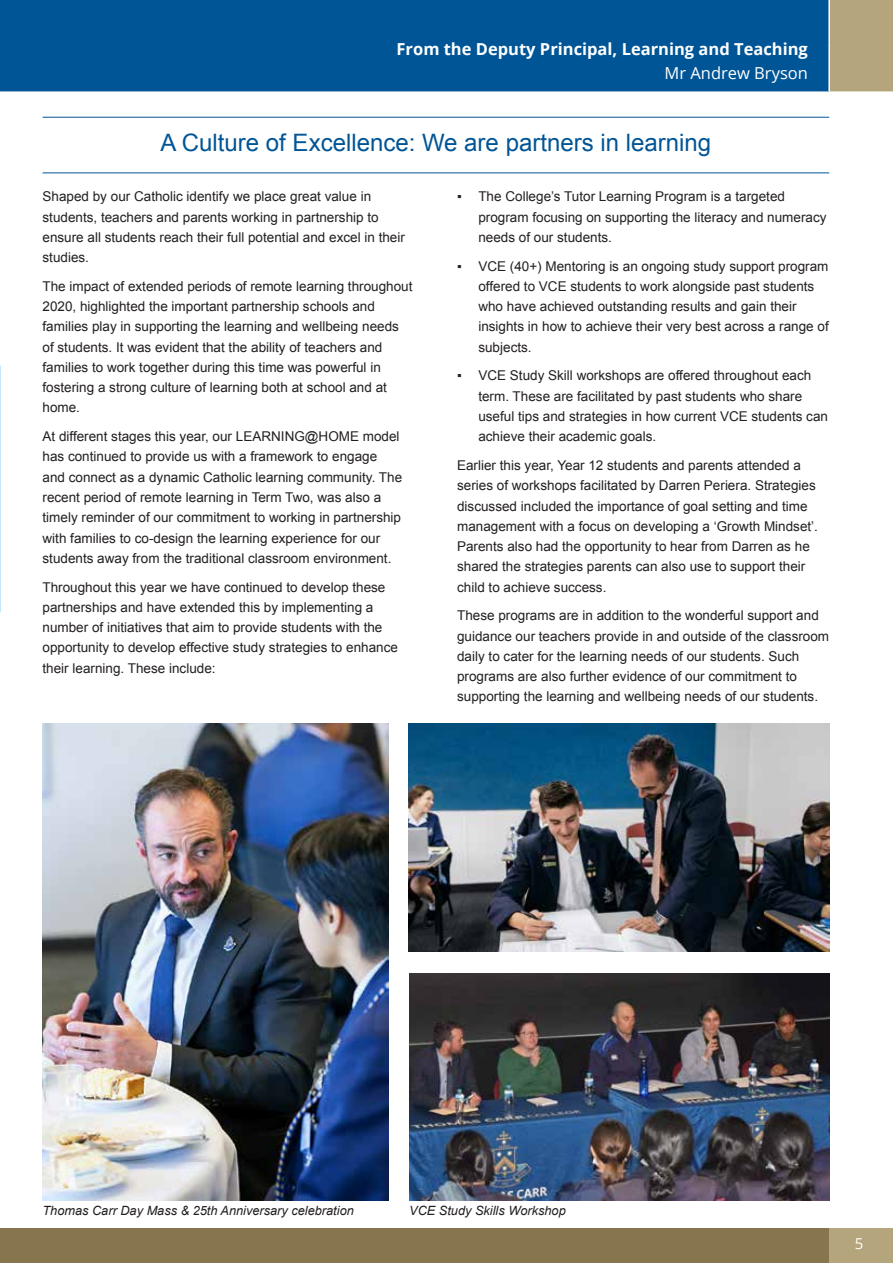
<style>
.page{position:relative;width:893px;height:1263px;background:#fff}
.page>*{position:absolute;margin:0;border:0;box-sizing:border-box;transform-origin:0 0}
.t1{font:24px "Arial";color:#005596}
.t2{font:700 16.5px "Open Sans";color:#fff}
.t3{font:16.5px "Open Sans";color:#fff}
.t4{font:15px "Open Sans";color:#fff}
.t5{font:13.5px/20.2px "Arial";color:#231f20}
.t6{font:italic 12.75px "Arial";color:#231f20}
</style>
<div class="page">
<img style="left:0;top:366px;width:1px;height:246px">
<div style="left:0;top:0;width:828px;height:91px;background:#005596"></div>
<div style="left:830px;top:0;width:63px;height:91px;background:#b5a57d"></div>
<div style="left:0;top:1229px;width:893px;height:34px;background:#86754d"></div>
<div style="left:829px;top:1229px;width:64px;height:34px;background:#b5a57d"></div>
<img style="left:409px;top:973px;width:420px;height:228px">
<img style="left:409px;top:723px;width:420px;height:228px">
<hr style="left:43px;top:117px;width:786px;height:1px;background:#005596">
<hr style="left:43px;top:173px;width:786px;height:1px;background:#005596">
<img style="left:43px;top:723px;width:345px;height:478px">
<p class="t2" style="left:397px;top:38px;width:413px">From the Deputy Principal, Learning and Teaching</p>
<p class="t3" style="left:664px;top:62px;width:145px">Mr Andrew Bryson</p>
<h1 class="t1" style="left:161px;top:127px;width:552px">A Culture of Excellence: We are partners in learning</h1>
<p class="t5" style="left:43px;top:187px;width:364px">Shaped by our Catholic identify we place great value in students, teachers and parents working in partnership to ensure all students reach their full potential and excel in their studies.</p>
<p class="t5" style="left:43px;top:276px;width:371px">The impact of extended periods of remote learning throughout 2020, highlighted the important partnership schools and families play in supporting the learning and wellbeing needs of students. It was evident that the ability of teachers and families to work together during this time was powerful in fostering a strong culture of learning both at school and at home.</p>
<p class="t5" style="left:43px;top:426px;width:361px">At different stages this year, our LEARNING@HOME model has continued to provide us with a framework to engage and connect as a dynamic Catholic learning community. The recent period of remote learning in Term Two, was also a timely reminder of our commitment to working in partnership with families to co-design the learning experience for our students away from the traditional classroom environment.</p>
<p class="t5" style="left:43px;top:577px;width:357px">Throughout this year we have continued to develop these partnerships and have extended this by implementing a number of initiatives that aim to provide students with the opportunity to develop effective study strategies to enhance their learning. These include:</p>
<p class="t5" style="left:478px;top:187px;width:350px;text-indent:-21px">▪ The College’s Tutor Learning Program is a targeted program focusing on supporting the literacy and numeracy needs of our students.</p>
<p class="t5" style="left:478px;top:256px;width:352px;text-indent:-21px">▪ VCE (40+) Mentoring is an ongoing study support program offered to VCE students to work alongside past students who have achieved outstanding results and gain their insights in how to achieve their very best across a range of subjects.</p>
<p class="t5" style="left:478px;top:366px;width:351px;text-indent:-21px">▪ VCE Study Skill workshops are offered throughout each term. These are facilitated by past students who share useful tips and strategies in how current VCE students can achieve their academic goals.</p>
<p class="t5" style="left:457px;top:455px;width:362px">Earlier this year, Year 12 students and parents attended a series of workshops facilitated by Darren Periera. Strategies discussed included the importance of goal setting and time management with a focus on developing a ‘Growth Mindset’.<br>Parents also had the opportunity to hear from Darren as he shared the strategies parents can also use to support their child to achieve success.</p>
<p class="t5" style="left:457px;top:605px;width:374px">These programs are in addition to the wonderful support and guidance our teachers provide in and outside of the classroom daily to cater for the learning needs of our students. Such programs are also further evidence of our commitment to supporting the learning and wellbeing needs of our students.</p>
<p class="t6" style="left:43px;top:1202px;width:313px">Thomas Carr Day Mass &amp; 25th Anniversary celebration</p>
<p class="t6" style="left:409px;top:1202px;width:158px">VCE Study Skills Workshop</p>
<p class="t4" style="left:855px;top:1233px;width:10px">5</p>
</div>
